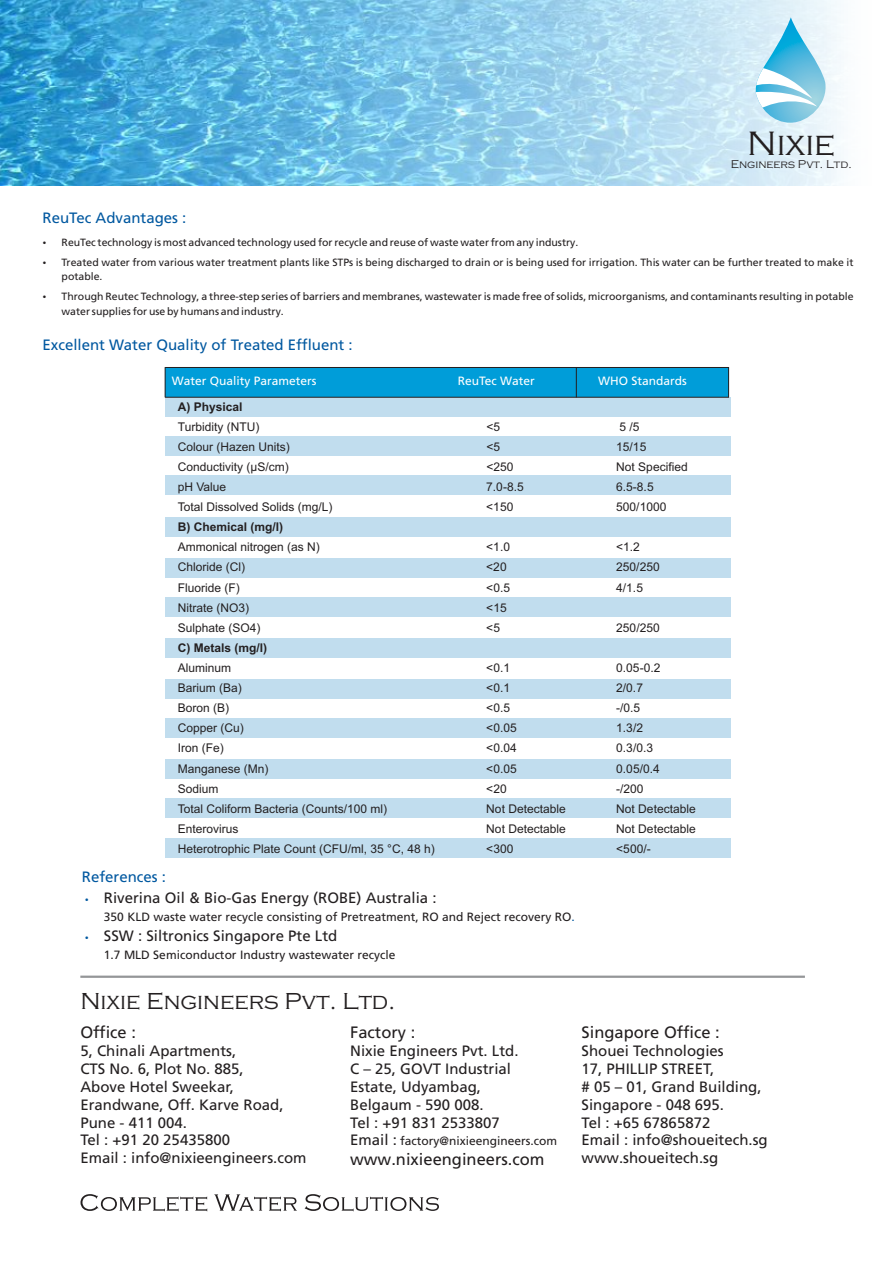
<style>
.page{position:relative;width:893px;height:1263px;background:#fff}
.page>*{position:absolute;margin:0;border:0;box-sizing:border-box;transform-origin:0 0}
.t1{font:300 35.1px "Copperplate Gothic";color:#231f20}
.t2{font:300 24px "Copperplate Gothic";color:#231f20}
.t3{font:16.5px "Frutiger LT Pro";color:#231f20}
.t4{font:15px/17.9px "Frutiger LT Pro";color:#231f20}
.t5{font:15px "Frutiger LT Pro";color:#0058a0}
.t6{font:12px "Arial";color:#231f20}
.t7{font:12px "Frutiger LT Pro";color:#231f20}
.t8{font:12px "Frutiger LT Pro";color:#fff}
.t9{font:700 12px "Arial";color:#231f20}
.t10{font:300 11.7px "Copperplate Gothic";color:#231f20}
.t11{font:10.5px/20px "Frutiger LT Pro";color:#231f20}
.s1{color:#0058a0}
.s2{font-size:15px}
</style>
<div class="page">
<img style="left:0;top:0;width:841px;height:185px">
<svg style="left:753px;top:17px;width:75px;height:106px;background:#a7daed"></svg>
<div style="left:165px;top:367px;width:564px;height:30px;background:#009dd9"></div>
<div style="left:165px;top:397px;width:566px;height:20px;background:#c1ddee"></div>
<div style="left:165px;top:436px;width:566px;height:19px;background:#c1ddee"></div>
<hr style="left:576px;top:367px;width:1px;height:30px;background:#231f20">
<hr style="left:728px;top:367px;width:1px;height:30px;background:#231f20">
<hr style="left:165px;top:397px;width:564px;height:1px;background:#231f20">
<hr style="left:165px;top:367px;width:564px;height:1px;background:#231f20">
<hr style="left:165px;top:367px;width:1px;height:30px;background:#231f20">
<div style="left:165px;top:475px;width:566px;height:20px;background:#c1ddee"></div>
<div style="left:165px;top:517px;width:566px;height:20px;background:#c1ddee"></div>
<div style="left:165px;top:558px;width:566px;height:20px;background:#c1ddee"></div>
<div style="left:165px;top:597px;width:566px;height:20px;background:#c1ddee"></div>
<div style="left:165px;top:639px;width:566px;height:19px;background:#c1ddee"></div>
<div style="left:165px;top:679px;width:566px;height:20px;background:#c1ddee"></div>
<div style="left:165px;top:718px;width:566px;height:20px;background:#c1ddee"></div>
<div style="left:165px;top:759px;width:566px;height:20px;background:#c1ddee"></div>
<div style="left:165px;top:798px;width:566px;height:20px;background:#c1ddee"></div>
<div style="left:165px;top:838px;width:566px;height:20px;background:#c1ddee"></div>
<hr style="left:80px;top:975px;width:725px;height:3px;background:#949698">
<svg style="left:80px;top:1194px;width:359px;height:17px"></svg>
<p class="t5" style="left:43px;top:212px;width:145px">ReuTec Advantages :</p>
<h1 class="t1" style="left:747px;top:123px;width:89px">Nixie</h1>
<p class="t10" style="left:731px;top:157px;width:122px">Engineers Pvt. Ltd.</p>
<p class="t11" style="left:62px;top:233px;width:793px">ReuTec technology is most advanced technology used for recycle and reuse of waste water from any industry.<br>Treated water from various water treatment plants like STPs is being discharged to drain or is being used for irrigation. This water can be further treated to make it</p>
<p class="t11" style="left:62px;top:268px;width:793px">potable.<br>Through Reutec Technology, a three-step series of barriers and membranes, wastewater is made free of solids, microorganisms, and contaminants resulting in potable</p>
<p class="t11" style="left:62px;top:303px;width:224px">water supplies for use by humans and industry.</p>
<p class="t5" style="left:43px;top:339px;width:312px">Excellent Water Quality of Treated Effluent :</p>
<p class="t8" style="left:172px;top:376px;width:146px">Water Quality Parameters</p>
<p class="t8" style="left:458px;top:376px;width:78px">ReuTec Water</p>
<p class="t8" style="left:598px;top:376px;width:90px">WHO Standards</p>
<p class="t9" style="left:178px;top:402px;width:66px">A) Physical</p>
<p class="t6" style="left:178px;top:422px;width:83px">Turbidity (NTU)</p>
<p class="t6" style="left:486px;top:422px;width:15px">&lt;5</p>
<p class="t6" style="left:620px;top:422px;width:22px">5 /5</p>
<p class="t6" style="left:178px;top:442px;width:114px">Colour (Hazen Units)</p>
<p class="t6" style="left:486px;top:442px;width:15px">&lt;5</p>
<p class="t6" style="left:616px;top:442px;width:32px">15/15</p>
<p class="t6" style="left:178px;top:462px;width:112px">Conductivity (µS/cm)</p>
<p class="t6" style="left:486px;top:462px;width:29px">&lt;250</p>
<p class="t6" style="left:616px;top:462px;width:73px">Not Specified</p>
<p class="t6" style="left:178px;top:482px;width:50px">pH Value</p>
<p class="t6" style="left:486px;top:482px;width:39px">7.0-8.5</p>
<p class="t6" style="left:616px;top:482px;width:39px">6.5-8.5</p>
<p class="t6" style="left:178px;top:502px;width:156px">Total Dissolved Solids (mg/L)</p>
<p class="t6" style="left:486px;top:502px;width:29px">&lt;150</p>
<p class="t6" style="left:616px;top:502px;width:52px">500/1000</p>
<p class="t9" style="left:178px;top:522px;width:107px">B) Chemical (mg/l)</p>
<p class="t6" style="left:178px;top:543px;width:144px">Ammonical nitrogen (as N)</p>
<p class="t6" style="left:486px;top:543px;width:25px">&lt;1.0</p>
<p class="t6" style="left:616px;top:543px;width:25px">&lt;1.2</p>
<p class="t6" style="left:178px;top:563px;width:69px">Chloride (Cl)</p>
<p class="t6" style="left:486px;top:563px;width:22px">&lt;20</p>
<p class="t6" style="left:616px;top:563px;width:45px">250/250</p>
<p class="t6" style="left:178px;top:583px;width:64px">Fluoride (F)</p>
<p class="t6" style="left:486px;top:583px;width:25px">&lt;0.5</p>
<p class="t6" style="left:616px;top:583px;width:28px">4/1.5</p>
<p class="t6" style="left:178px;top:603px;width:73px">Nitrate (NO3)</p>
<p class="t6" style="left:486px;top:603px;width:22px">&lt;15</p>
<p class="t6" style="left:178px;top:623px;width:84px">Sulphate (SO4)</p>
<p class="t6" style="left:486px;top:623px;width:15px">&lt;5</p>
<p class="t6" style="left:616px;top:623px;width:45px">250/250</p>
<p class="t9" style="left:178px;top:643px;width:91px">C) Metals (mg/l)</p>
<p class="t6" style="left:178px;top:663px;width:55px">Aluminum</p>
<p class="t6" style="left:486px;top:663px;width:25px">&lt;0.1</p>
<p class="t6" style="left:616px;top:663px;width:46px">0.05-0.2</p>
<p class="t6" style="left:178px;top:683px;width:66px">Barium (Ba)</p>
<p class="t6" style="left:486px;top:683px;width:25px">&lt;0.1</p>
<p class="t6" style="left:616px;top:683px;width:28px">2/0.7</p>
<p class="t6" style="left:178px;top:703px;width:53px">Boron (B)</p>
<p class="t6" style="left:486px;top:703px;width:25px">&lt;0.5</p>
<p class="t6" style="left:616px;top:703px;width:26px">-/0.5</p>
<p class="t6" style="left:178px;top:724px;width:68px">Copper (Cu)</p>
<p class="t6" style="left:486px;top:724px;width:32px">&lt;0.05</p>
<p class="t6" style="left:616px;top:724px;width:28px">1.3/2</p>
<p class="t6" style="left:178px;top:744px;width:48px">Iron (Fe)</p>
<p class="t6" style="left:486px;top:744px;width:32px">&lt;0.04</p>
<p class="t6" style="left:616px;top:744px;width:38px">0.3/0.3</p>
<p class="t6" style="left:178px;top:764px;width:92px">Manganese (Mn)</p>
<p class="t6" style="left:486px;top:764px;width:32px">&lt;0.05</p>
<p class="t6" style="left:616px;top:764px;width:45px">0.05/0.4</p>
<p class="t6" style="left:178px;top:784px;width:42px">Sodium</p>
<p class="t6" style="left:486px;top:784px;width:22px">&lt;20</p>
<p class="t6" style="left:616px;top:784px;width:29px">-/200</p>
<p class="t6" style="left:178px;top:804px;width:211px">Total Coliform Bacteria (Counts/100 ml)</p>
<p class="t6" style="left:486px;top:804px;width:81px">Not Detectable</p>
<p class="t6" style="left:616px;top:804px;width:81px">Not Detectable</p>
<p class="t6" style="left:178px;top:824px;width:62px">Enterovirus</p>
<p class="t6" style="left:486px;top:824px;width:81px">Not Detectable</p>
<p class="t6" style="left:616px;top:824px;width:81px">Not Detectable</p>
<p class="t6" style="left:178px;top:844px;width:258px">Heterotrophic Plate Count (CFU/ml, 35 °C, 48 h)</p>
<p class="t6" style="left:486px;top:844px;width:29px">&lt;300</p>
<p class="t6" style="left:616px;top:844px;width:36px">&lt;500/-</p>
<p class="t5" style="left:82px;top:871px;width:86px">References :</p>
<p class="t7" style="left:104px;top:912px;width:472px">350 KLD waste water recycle consisting of Pretreatment, RO and Reject recovery RO<span class="s1">.</span></p>
<p class="t4" style="left:104px;top:890px;width:334px">Riverina Oil &amp; Bio-Gas Energy (ROBE) Australia :</p>
<p class="t4" style="left:104px;top:928px;width:235px">SSW : Siltronics Singapore Pte Ltd</p>
<p class="t7" style="left:104px;top:950px;width:293px">1.7 MLD Semiconductor Industry wastewater recycle</p>
<h2 class="t2" style="left:80px;top:987px;width:316px">Nixie Engineers Pvt. Ltd.</h2>
<h3 class="t3" style="left:80px;top:1026px;width:57px">Office :</h3>
<p class="t4" style="left:80px;top:1044px;width:228px">5, Chinali Apartments,<br>CTS No. 6, Plot No. 885,<br>Above Hotel Sweekar,<br>Erandwane, Off. Karve Road,<br>Pune - 411 004.<br>Tel : +91 20 25435800<br>Email : info@nixieengineers.com</p>
<h3 class="t3" style="left:581px;top:1026px;width:140px">Singapore Office :</h3>
<p class="t4" style="left:581px;top:1044px;width:188px">Shouei Technologies<br>17, PHILLIP STREET,<br># 05 – 01, Grand Building,<br>Singapore - 048 695.<br>Tel : +65 67865872<br>Email : info@shoueitech.sg www.shoueitech.sg</p>
<h3 class="t3" style="left:350px;top:1026px;width:67px">Factory :</h3>
<p class="t4" style="left:350px;top:1044px;width:170px">Nixie Engineers Pvt. Ltd.<br>C – 25, GOVT Industrial<br>Estate, Udyambag,<br>Belgaum - 590 008.<br>Tel : +91 831 2533807</p>
<p class="t7" style="left:350px;top:1136px;width:208px"><span class="s2">Email :</span> factory@nixieengineers.com</p>
<h3 class="t3" style="left:350px;top:1152px;width:196px">www.nixieengineers.com</h3>
</div>
